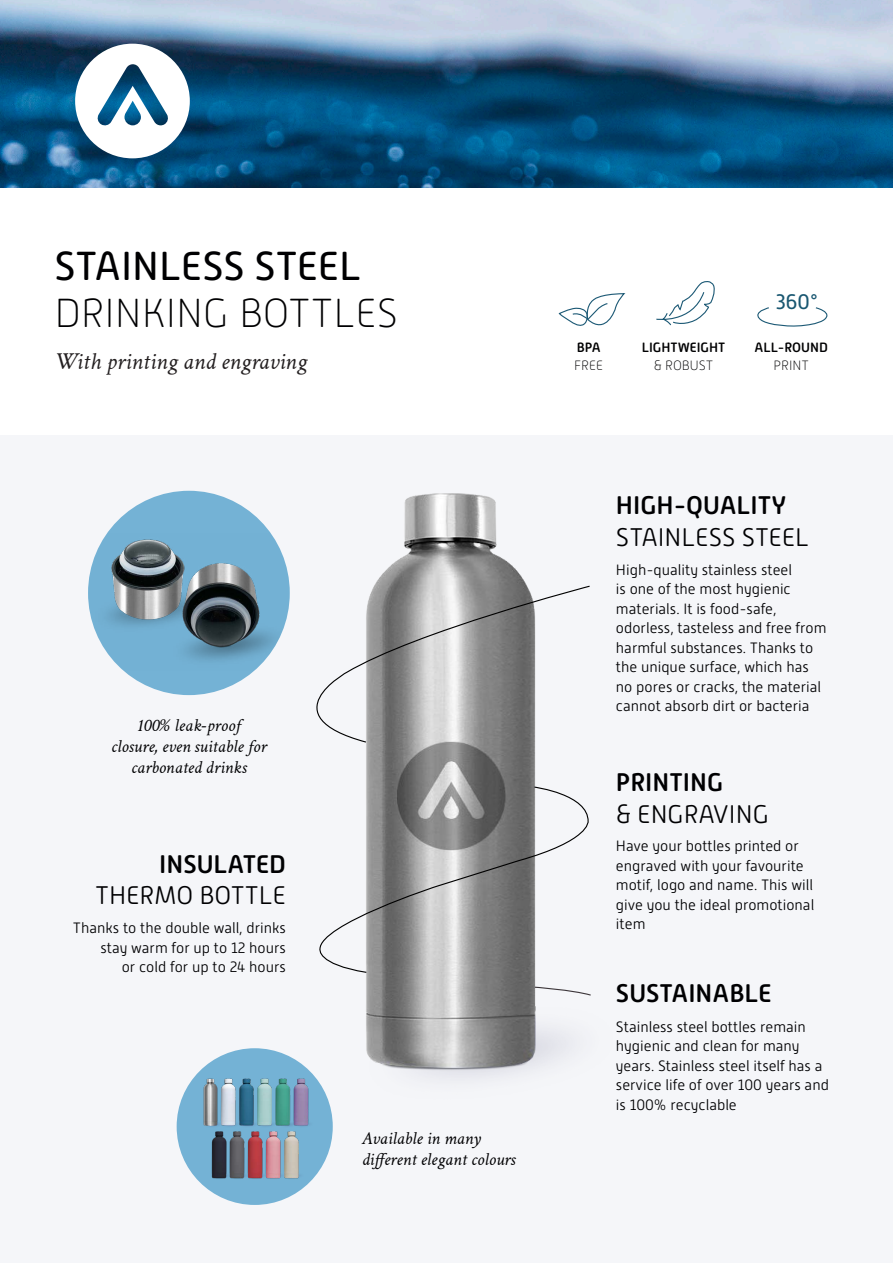
<style>
.page{position:relative;width:893px;height:1263px;background:#fff}
.page>*{position:absolute;margin:0;border:0;box-sizing:border-box;transform-origin:0 0}
.t1{font:100 40.5px "Alwyn New Rounded";color:#000002}
.t2{font:40.5px "Alwyn New Rounded";color:#000002}
.t3{font:500 25.5px "Alwyn New Rounded";color:#000002}
.t4{font:300 25.5px "Alwyn New Rounded";color:#000002}
.t5{font:italic 24px "Crimson Text";color:#231f20}
.t6{font:21px "Alwyn New Rounded";color:#195771}
.t7{font:italic 18px "Crimson Text";color:#000002}
.t8{font:300 15px/19.5px "Alwyn New Rounded";color:#000002}
.t9{font:500 13.5px "Alwyn New Rounded";color:#000002}
.t10{font:100 13.5px "Alwyn New Rounded";color:#000002}
</style>
<div class="page">
<div style="left:0;top:435px;width:893px;height:828px;background:#f3f4f8"></div>
<img style="left:0;top:0;width:893px;height:187px">
<img style="left:313px;top:493px;width:252px;height:625px">
<svg style="left:75px;top:44px;width:115px;height:114px"></svg>
<div style="left:88px;top:491px;width:202px;height:204px;background:#74b2d5;border-radius:50%"></div>
<img style="left:88px;top:532px;width:202px;height:139px">
<svg style="left:268px;top:585px;width:322px;height:158px"></svg>
<svg style="left:316px;top:786px;width:273px;height:261px"></svg>
<svg style="left:534px;top:986px;width:57px;height:10px"></svg>
<div style="left:177px;top:1048px;width:156px;height:157px;background:#74b2d5;border-radius:50%"></div>
<img style="left:199px;top:1076px;width:129px;height:111px">
<svg style="left:558px;top:294px;width:67px;height:32px"></svg>
<svg style="left:656px;top:281px;width:59px;height:45px"></svg>
<svg style="left:757px;top:307px;width:71px;height:20px"></svg>
<p class="t2" style="left:54px;top:243px;width:308px">STAINLESS STEEL</p>
<p class="t1" style="left:54px;top:291px;width:345px">DRINKING BOTTLES</p>
<p class="t5" style="left:54px;top:344px;width:254px">With printing and engraving</p>
<p class="t7" style="left:137px;top:712px;width:105px">100% leak-proof</p>
<p class="t7" style="left:111px;top:733px;width:157px">closure, even suitable for</p>
<p class="t7" style="left:131px;top:754px;width:117px">carbonated drinks</p>
<p class="t3" style="left:159px;top:849px;width:128px">INSULATED</p>
<p class="t4" style="left:95px;top:881px;width:192px">THERMO BOTTLE</p>
<p class="t8" style="left:73px;top:918px;width:214px;text-align:right">Thanks to the double wall, drinks stay warm for up to 12 hours</p>
<p class="t8" style="left:122px;top:957px;width:166px">or cold for up to 24 hours</p>
<p class="t7" style="left:362px;top:1125px;width:120px">Available in many</p>
<p class="t7" style="left:362px;top:1146px;width:155px">different elegant colours</p>
<p class="t9" style="left:577px;top:340px;width:25px">BPA</p>
<p class="t10" style="left:574px;top:358px;width:30px">FREE</p>
<p class="t9" style="left:642px;top:340px;width:85px">LIGHTWEIGHT</p>
<p class="t10" style="left:654px;top:358px;width:61px">&amp; ROBUST</p>
<p class="t6" style="left:776px;top:290px;width:44px">360°</p>
<p class="t9" style="left:755px;top:340px;width:75px">ALL-ROUND</p>
<p class="t10" style="left:773px;top:358px;width:37px">PRINT</p>
<p class="t3" style="left:616px;top:491px;width:172px">HIGH-QUALITY</p>
<p class="t4" style="left:616px;top:523px;width:195px">STAINLESS STEEL</p>
<p class="t8" style="left:616px;top:560px;width:212px">High-quality stainless steel<br>is one of the most hygienic materials. It is food-safe, odorless, tasteless and free from harmful substances. Thanks to the unique surface, which has no pores or cracks, the material cannot absorb dirt or bacteria</p>
<p class="t3" style="left:616px;top:768px;width:109px">PRINTING</p>
<p class="t4" style="left:616px;top:800px;width:154px">&amp; ENGRAVING</p>
<p class="t8" style="left:616px;top:836px;width:200px">Have your bottles printed or engraved with your favourite motif, logo and name. This will give you the ideal promotional item</p>
<p class="t3" style="left:616px;top:979px;width:157px">SUSTAINABLE</p>
<p class="t8" style="left:616px;top:1017px;width:214px">Stainless steel bottles remain hygienic and clean for many years. Stainless steel itself has a service life of over 100 years and is 100% recyclable</p>
</div>
